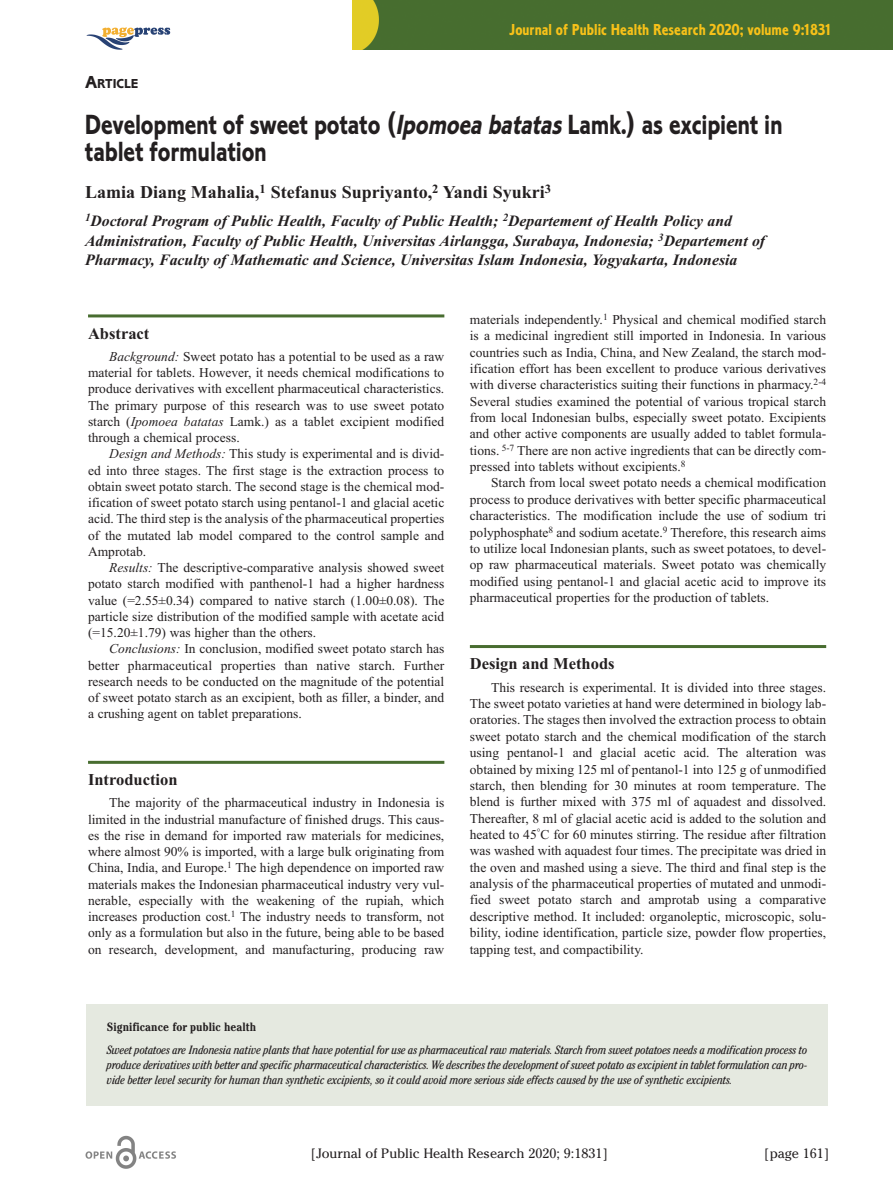
<style>
.page{position:relative;width:893px;height:1191px;background:#fff}
.page>*{position:absolute;margin:0;border:0;box-sizing:border-box;transform-origin:0 0}
.t1{font:28.8px/27px "Corinthian Bold Plain";letter-spacing:-.005em;color:#231f20;scale:.83 1}
.t2{font:700 18px "Times New Roman";color:#231f20}
.t3{font:16.5px "Corinthian Bold Condensed Plain";color:#f7c119}
.t4{font:700 16.5px "Times New Roman";color:#231f20}
.t5{font:italic 700 15.75px/19.5px "Times New Roman";color:#231f20}
.t6{font:13.5px/16.4px "Times New Roman";color:#231f20;text-align:justify}
.t7{font:13.5px "Cheltenham";color:#231f20}
.t8{font:13.5px "Corinthian Bold Plain";color:#231f20}
.t9{font:italic condensed 12px/15px "Cheltenham";letter-spacing:-.015em;color:#231f20;text-align:justify}
.t10{font:700 condensed 12px "Cheltenham";color:#231f20}
.s1{font-size:18px}
.s2{font-style:italic}
</style>
<div class="page">
<img style="left:85px;top:1135px;width:91px;height:34px">
<div style="left:352px;top:0;width:541px;height:49px;background:#476d2f"></div>
<hr style="left:88px;top:314px;width:356px;height:3px;background:#486d30">
<hr style="left:88px;top:761px;width:356px;height:3px;background:#486d30">
<hr style="left:470px;top:645px;width:356px;height:3px;background:#486d30">
<div style="left:87px;top:1004px;width:741px;height:102px;background:#e5e9e0"></div>
<img style="left:86px;top:27px;width:85px;height:23px">
<p class="t8" style="left:85px;top:79px;width:55px"><span class="s1">A</span>RTICLE</p>
<p class="t3" style="left:509px;top:24px;width:323px">Journal of Public Health Research 2020; volume 9:1831</p>
<h1 class="t1" style="left:85px;top:114px;width:842px">Development of sweet potato (<span class="s2">Ipomoeabatatas</span>Lamk.) as excipient in tablet formulation</h1>
<h2 class="t2" style="left:85px;top:181px;width:468px">Lamia Diang Mahalia,<sup>1</sup> Stefanus Supriyanto,<sup>2</sup> Yandi Syukri<sup>3</sup></h2>
<p class="t5" style="left:85px;top:211px;width:682px"><sup>1</sup>Doctoral Program of Public Health, Faculty of Public Health; <sup>2</sup>Departement of Health Policy and<br>Administration, Faculty of Public Health, Universitas Airlangga, Surabaya, Indonesia; <sup>3</sup>Departement of<br>Pharmacy, Faculty of Mathematic and Science, Universitas Islam Indonesia, Yogyakarta, Indonesia</p>
<p class="t4" style="left:88px;top:323px;width:63px">Abstract</p>
<p class="t6" style="left:88px;top:348px;width:358px;text-indent:21px"><span class="s2">Background:</span> Sweet potato has a potential to be used as a raw material for tablets. However, it needs chemical modifications to produce derivatives with excellent pharmaceutical characteristics.<br>The primary purpose of this research was to use sweet potato starch (<span class="s2">Ipomoea batatas</span> Lamk.) as a tablet excipient modified through a chemical process.</p>
<p class="t6" style="left:88px;top:446px;width:358px;text-indent:21px"><span class="s2">Design and Methods:</span> This study is experimental and is divid&shy;ed into three stages. The first stage is the extraction process to obtain sweet potato starch. The second stage is the chemical mod&shy;ification of sweet potato starch using pentanol-1 and glacial acetic acid. The third step is the analysis of the pharmaceutical properties of the mutated lab model compared to the control sample and Amprotab.</p>
<p class="t6" style="left:88px;top:559px;width:358px;text-indent:21px"><span class="s2">Results:</span> The descriptive-comparative analysis showed sweet potato starch modified with panthenol-1 had a higher hardness value (=2.55±0.34) compared to native starch (1.00±0.08). The particle size distribution of the modified sample with acetate acid (=15.20±1.79) was higher than the others.</p>
<p class="t6" style="left:88px;top:640px;width:358px;text-indent:21px"><span class="s2">Conclusions:</span> In conclusion, modified sweet potato starch has better pharmaceutical properties than native starch. Further research needs to be conducted on the magnitude of the potential of sweet potato starch as an excipient, both as filler, a binder, and a crushing agent on tablet preparations.</p>
<p class="t4" style="left:88px;top:769px;width:91px">Introduction</p>
<p class="t6" style="left:88px;top:794px;width:358px;text-indent:21px">The majority of the pharmaceutical industry in Indonesia is limited in the industrial manufacture of finished drugs. This caus&shy;es the rise in demand for imported raw materials for medicines, where almost 90% is imported, with a large bulk originating from China, India, and Europe.<sup>1</sup> The high dependence on imported raw materials makes the Indonesian pharmaceutical industry very vul&shy;nerable, especially with the weakening of the rupiah, which increases production cost.<sup>1</sup> The industry needs to transform, not only as a formulation but also in the future, being able to be based on research, development, and manufacturing, producing raw</p>
<p class="t6" style="left:470px;top:311px;width:358px">materials independently.<sup>1</sup> Physical and chemical modified starch is a medicinal ingredient still imported in Indonesia. In various countries such as India, China, and New Zealand, the starch mod&shy;ification effort has been excellent to produce various derivatives with diverse characteristics suiting their functions in pharmacy.<sup>2-4<br></sup>Several studies examined the potential of various tropical starch from local Indonesian bulbs, especially sweet potato. Excipients and other active components are usually added to tablet formula&shy;tions. <sup>5-7</sup> There are non active ingredients that can be directly com&shy;pressed into tablets without excipients.<sup>8</sup></p>
<p class="t6" style="left:470px;top:474px;width:358px;text-indent:21px">Starch from local sweet potato needs a chemical modification process to produce derivatives with better specific pharmaceutical characteristics. The modification include the use of sodium tri polyphosphate<sup>8</sup> and sodium acetate.<sup>9</sup> Therefore, this research aims to utilize local Indonesian plants, such as sweet potatoes, to devel&shy;op raw pharmaceutical materials. Sweet potato was chemically modified using pentanol-1 and glacial acetic acid to improve its pharmaceutical properties for the production of tablets.</p>
<p class="t4" style="left:470px;top:654px;width:146px">Design and Methods</p>
<p class="t6" style="left:470px;top:679px;width:358px;text-indent:21px">This research is experimental. It is divided into three stages.<br>The sweet potato varieties at hand were determined in biology lab&shy;oratories. The stages then involved the extraction process to obtain sweet potato starch and the chemical modification of the starch using pentanol-1 and glacial acetic acid. The alteration was obtained by mixing 125 ml of pentanol-1 into 125 g of unmodified starch, then blending for 30 minutes at room temperature. The blend is further mixed with 375 ml of aquadest and dissolved.<br>Thereafter, 8 ml of glacial acetic acid is added to the solution and heated to 45<sup>°</sup>C for 60 minutes stirring. The residue after filtration was washed with aquadest four times. The precipitate was dried in the oven and mashed using a sieve. The third and final step is the analysis of the pharmaceutical properties of mutated and unmodi&shy;fied sweet potato starch and amprotab using a comparative descriptive method. It included: organoleptic, microscopic, solu&shy;bility, iodine identification, particle size, powder flow properties, tapping test, and compactibility.</p>
<p class="t10" style="left:107px;top:1022px;width:151px">Significance for public health</p>
<p class="t9" style="left:107px;top:1043px;width:702px">Sweet potatoes are Indonesia native plants that have potential for use as pharmaceutical raw materials. Starch from sweet potatoes needs a modification process to produce derivatives with better and specific pharmaceutical characteristics. We describes the development of sweet potato as excipient in tablet formulation can pro&shy;vide better level security for human than synthetic excipients, so it could avoid more serious side effects caused by the use of synthetic excipients.</p>
<p class="t7" style="left:311px;top:1145px;width:299px">[Journal of Public Health Research 2020; 9:1831]</p>
<p class="t7" style="left:764px;top:1145px;width:66px">[page 161]</p>
</div>
